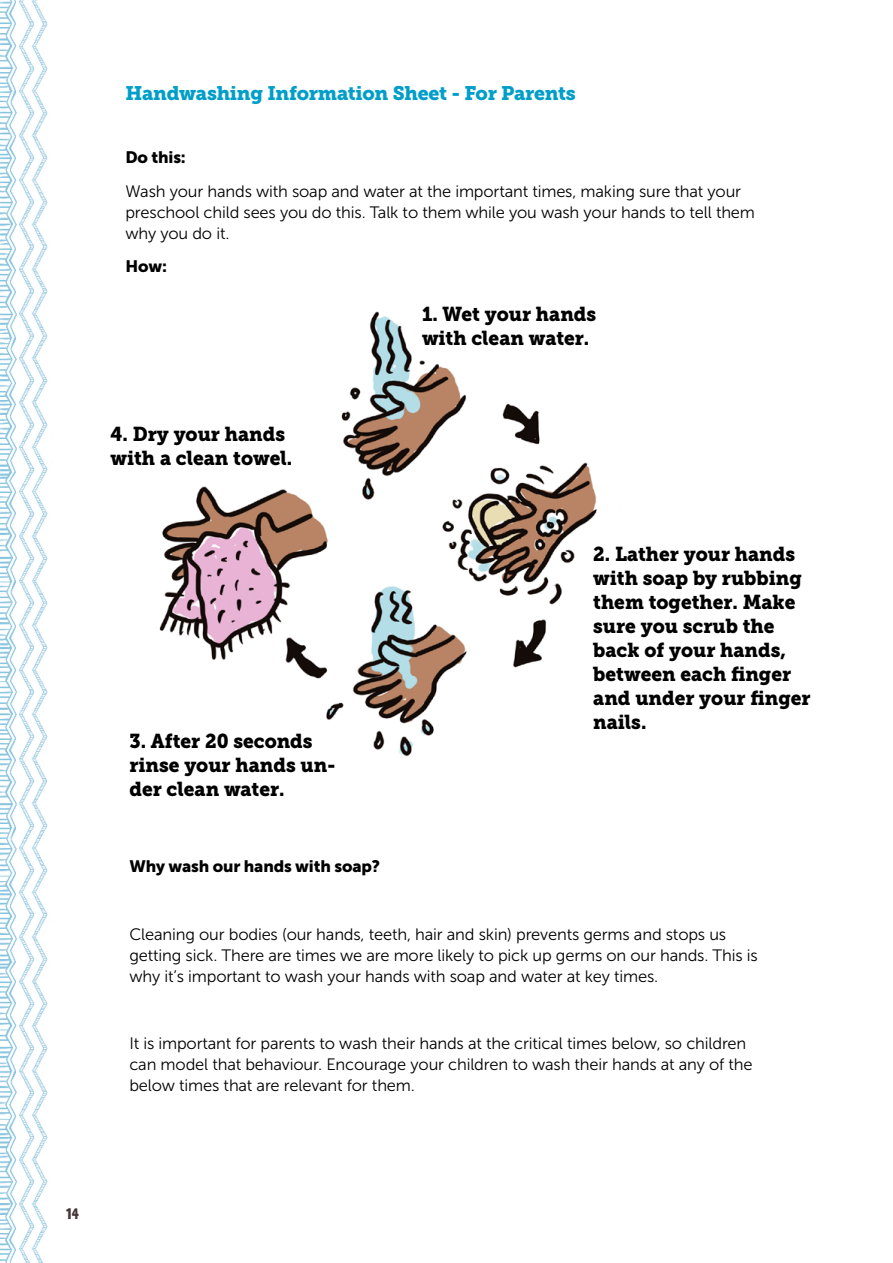
<style>
.page{position:relative;width:893px;height:1263px;background:#fff}
.page>*{position:absolute;margin:0;border:0;box-sizing:border-box;transform-origin:0 0}
.t1{font:19.95px/24px "Museo Slab 900";color:#000;scale:.95 1}
.t2{font:19.5px "Museo Slab 900";letter-spacing:-.015em;color:#009ec9}
.t3{font:16.5px/21px "Museo Sans 300";letter-spacing:-.01em;color:#000}
.t4{font:16.5px "Museo Sans 900";letter-spacing:-.01em;color:#000}
.t5{font:700 13.5px "Prater Sans Pro";color:#463738}
</style>
<div class="page">
<img style="left:159px;top:311px;width:438px;height:446px">
<img style="left:0;top:0;width:48px;height:1263px">
<p class="t2" style="left:125px;top:82px;width:452px">Handwashing Information Sheet - For Parents</p>
<p class="t4" style="left:125px;top:148px;width:62px">Do this:</p>
<p class="t3" style="left:125px;top:181px;width:631px">Wash your hands with soap and water at the important times, making sure that your preschool child sees you do this. Talk to them while you wash your hands to tell them why you do it.</p>
<p class="t4" style="left:125px;top:257px;width:43px">How:</p>
<p class="t1" style="left:111px;top:422px;width:193px">4. Dry your hands with a clean towel.</p>
<p class="t1" style="left:129px;top:729px;width:219px">3. After 20 seconds rinse your hands un&shy;der clean water.</p>
<p class="t4" style="left:129px;top:857px;width:252px">Why wash our hands with soap?</p>
<p class="t1" style="left:422px;top:302px;width:185px">1. Wet your hands with clean water.</p>
<p class="t1" style="left:593px;top:543px;width:230px">2. Lather your hands with soap by rubbing them together. Make sure you scrub the back of your hands, between each finger and under your finger nails.</p>
<p class="t3" style="left:129px;top:923px;width:630px">Cleaning our bodies (our hands, teeth, hair and skin) prevents germs and stops us getting sick. There are times we are more likely to pick up germs on our hands. This is why it’s important to wash your hands with soap and water at key times.</p>
<p class="t3" style="left:129px;top:1033px;width:625px">It is important for parents to wash their hands at the critical times below, so children can model that behaviour. Encourage your children to wash their hands at any of the below times that are relevant for them.</p>
<p class="t5" style="left:66px;top:1203px;width:15px">14</p>
</div>
